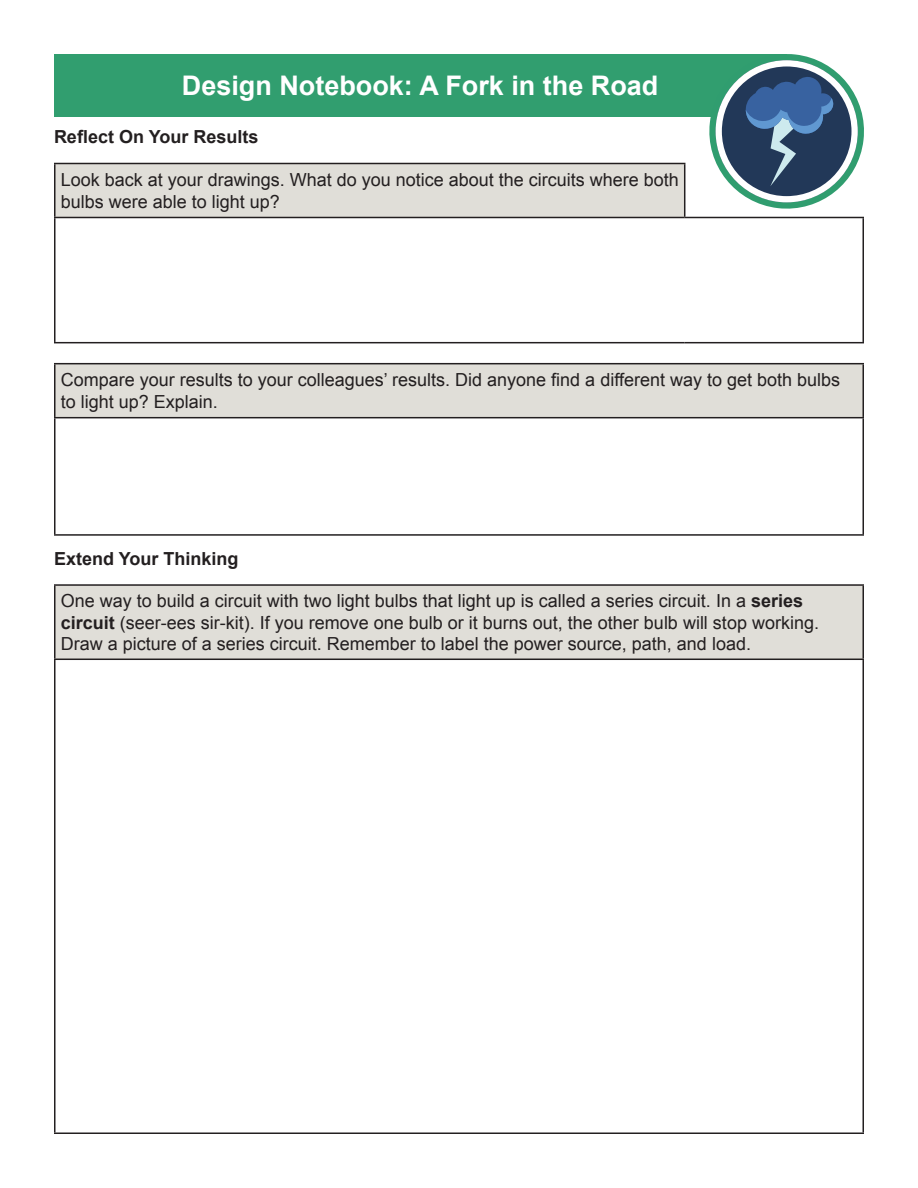
<style>
.page{position:relative;width:918px;height:1188px;background:#fff}
.page>*{position:absolute;margin:0;border:0;box-sizing:border-box;transform-origin:0 0}
.t1{font:700 27px "Arial";color:#fff}
.t2{font:18px/21.6px "Arial";color:#231f20}
.t3{font:700 18px "Arial";color:#231f20}
.s1{font-weight:700}
</style>
<div class="page">
<div style="left:54px;top:54px;width:732px;height:63px;background:#319e6f"></div>
<svg style="left:709px;top:54px;width:155px;height:155px"></svg>
<div style="left:716px;top:60px;width:142px;height:142px;border:6px solid #fff;border-radius:50%"></div>
<div style="left:55px;top:163px;width:630px;height:54px;background:#e0ded8"></div>
<hr style="left:54px;top:163px;width:631px;height:1px;background:#231f20">
<hr style="left:54px;top:164px;width:2px;height:53px;background:#231f20">
<hr style="left:684px;top:164px;width:1px;height:53px;background:#231f20">
<hr style="left:54px;top:217px;width:631px;height:1px;background:#231f20">
<hr style="left:54px;top:218px;width:2px;height:124px;background:#231f20">
<hr style="left:685px;top:217px;width:179px;height:1px;background:#231f20">
<hr style="left:862px;top:218px;width:2px;height:124px;background:#231f20">
<hr style="left:54px;top:342px;width:631px;height:1px;background:#231f20">
<hr style="left:685px;top:342px;width:179px;height:1px;background:#231f20">
<div style="left:55px;top:364px;width:808px;height:54px;background:#e0ded8"></div>
<hr style="left:54px;top:363px;width:810px;height:1px;background:#231f20">
<hr style="left:54px;top:364px;width:2px;height:53px;background:#231f20">
<hr style="left:862px;top:364px;width:2px;height:53px;background:#231f20">
<hr style="left:54px;top:417px;width:810px;height:1px;background:#231f20">
<hr style="left:54px;top:418px;width:2px;height:116px;background:#231f20">
<hr style="left:862px;top:418px;width:2px;height:116px;background:#231f20">
<hr style="left:54px;top:534px;width:810px;height:2px;background:#231f20">
<div style="left:55px;top:585px;width:808px;height:74px;background:#e0ded8"></div>
<hr style="left:54px;top:584px;width:810px;height:2px;background:#231f20">
<hr style="left:54px;top:586px;width:2px;height:73px;background:#231f20">
<hr style="left:862px;top:586px;width:2px;height:73px;background:#231f20">
<hr style="left:54px;top:659px;width:810px;height:1px;background:#231f20">
<hr style="left:54px;top:660px;width:2px;height:472px;background:#231f20">
<hr style="left:862px;top:660px;width:2px;height:472px;background:#231f20">
<hr style="left:54px;top:1132px;width:810px;height:2px;background:#231f20">
<h1 class="t1" style="left:182px;top:68px;width:478px">Design Notebook: A Fork in the Road</h1>
<p class="t3" style="left:54px;top:125px;width:206px">Reflect On Your Results</p>
<p class="t2" style="left:61px;top:169px;width:619px">Look back at your drawings. What do you notice about the circuits where both bulbs were able to light up?</p>
<p class="t2" style="left:61px;top:370px;width:781px">Compare your results to your colleagues’ results. Did anyone find a different way to get both bulbs to light up? Explain.</p>
<p class="t3" style="left:54px;top:547px;width:186px">Extend Your Thinking</p>
<p class="t2" style="left:61px;top:590px;width:760px">One way to build a circuit with two light bulbs that light up is called a series circuit. In a <span class="s1">series circuit</span> (seer-ees sir-kit). If you remove one bulb or it burns out, the other bulb will stop working.</p>
<p class="t2" style="left:61px;top:633px;width:692px">Draw a picture of a series circuit. Remember to label the power source, path, and load.</p>
</div>
